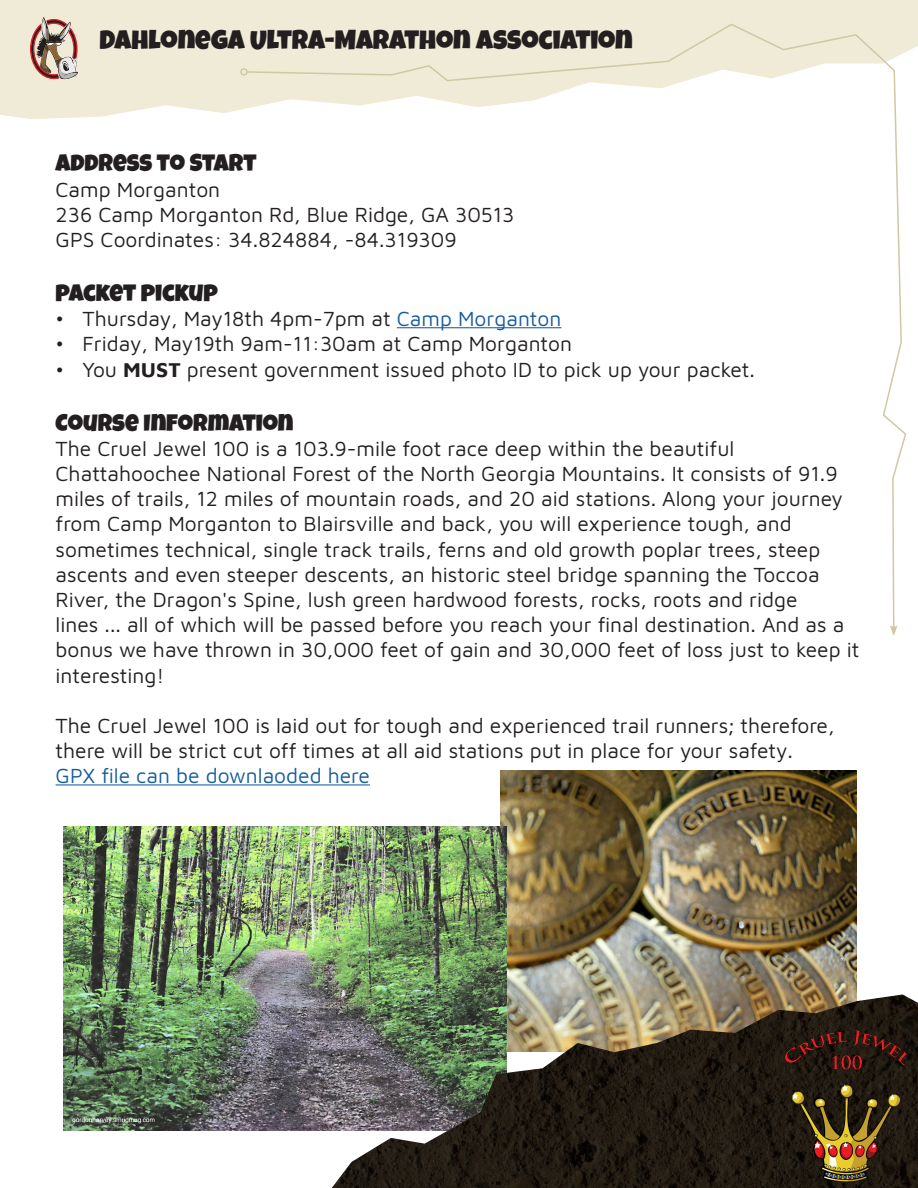
<style>
.page{position:relative;width:918px;height:1188px;background:#fff}
.page>*{position:absolute;margin:0;border:0;box-sizing:border-box;transform-origin:0 0}
.t1{font:27px "Luckiest Guy";color:#231f20}
.t2{font:24px "Luckiest Guy";color:#231f20}
.t3{font:21px/25.2px "Maven Pro";color:#231f20}
.t4{font:21px "Maven Pro";color:#175d9e}
.s1{color:#175d9e}
.s2{font-weight:700}
</style>
<div class="page">
<svg style="left:0;top:40px;width:918px;height:79px;background:#f0eddb"></svg>
<div style="left:0;top:0;width:918px;height:40px;background:#efebd7"></div>
<svg style="left:30px;top:17px;width:48px;height:64px"></svg>
<svg style="left:245px;top:23px;width:662px;height:603px"></svg>
<svg style="left:890px;top:626px;width:8px;height:10px"></svg>
<div style="left:240px;top:68px;width:8px;height:8px;border:2px solid #d0c8a4;border-radius:50%"></div>
<img style="left:500px;top:771px;width:356px;height:223px">
<img style="left:64px;top:827px;width:443px;height:304px">
<hr style="left:397px;top:327px;width:165px;height:1px;background:#175d9e">
<hr style="left:56px;top:784px;width:314px;height:1px;background:#175d9e">
<img style="left:332px;top:994px;width:586px;height:194px">
<img style="left:785px;top:1030px;width:121px;height:151px">
<p class="t1" style="left:100px;top:22px;width:535px">DAHLONEGA ULTRA-MARATHON ASSOCIATION</p>
<p class="t2" style="left:56px;top:147px;width:202px">ADDRESS TO START</p>
<p class="t3" style="left:56px;top:175px;width:166px">Camp Morganton</p>
<p class="t3" style="left:56px;top:201px;width:460px">236 Camp Morganton Rd, Blue Ridge, GA 30513</p>
<p class="t3" style="left:56px;top:226px;width:403px">GPS Coordinates: 34.824884, -84.319309</p>
<p class="t2" style="left:56px;top:277px;width:164px">PACKET PICKUP</p>
<p class="t3" style="left:56px;top:305px;width:507px">• Thursday, May18th 4pm-7pm at <span class="s1">Camp Morganton</span></p>
<p class="t3" style="left:56px;top:330px;width:518px">• Friday, May19th 9am-11:30am at Camp Morganton</p>
<p class="t3" style="left:56px;top:355px;width:701px">• You <span class="s2">MUST</span> present government issued photo ID to pick up your packet.</p>
<p class="t2" style="left:56px;top:407px;width:240px">COURSE INFORMATION</p>
<p class="t3" style="left:56px;top:435px;width:805px">The Cruel Jewel 100 is a 103.9-mile foot race deep within the beautiful Chattahoochee National Forest of the North Georgia Mountains. It consists of 91.9 miles of trails, 12 miles of mountain roads, and 20 aid stations. Along your journey from Camp Morganton to Blairsville and back, you will experience tough, and sometimes technical, single track trails, ferns and old growth poplar trees, steep ascents and even steeper descents, an historic steel bridge spanning the Toccoa River, the Dragon's Spine, lush green hardwood forests, rocks, roots and ridge<br>lines ... all of which will be passed before you reach your final destination. And as a bonus we have thrown in 30,000 feet of gain and 30,000 feet of loss just to keep it interesting!</p>
<p class="t3" style="left:56px;top:712px;width:781px">The Cruel Jewel 100 is laid out for tough and experienced trail runners; therefore, there will be strict cut off times at all aid stations put in place for your safety.</p>
<p class="t4" style="left:56px;top:762px;width:316px">GPX file can be downlaoded here</p>
</div>
